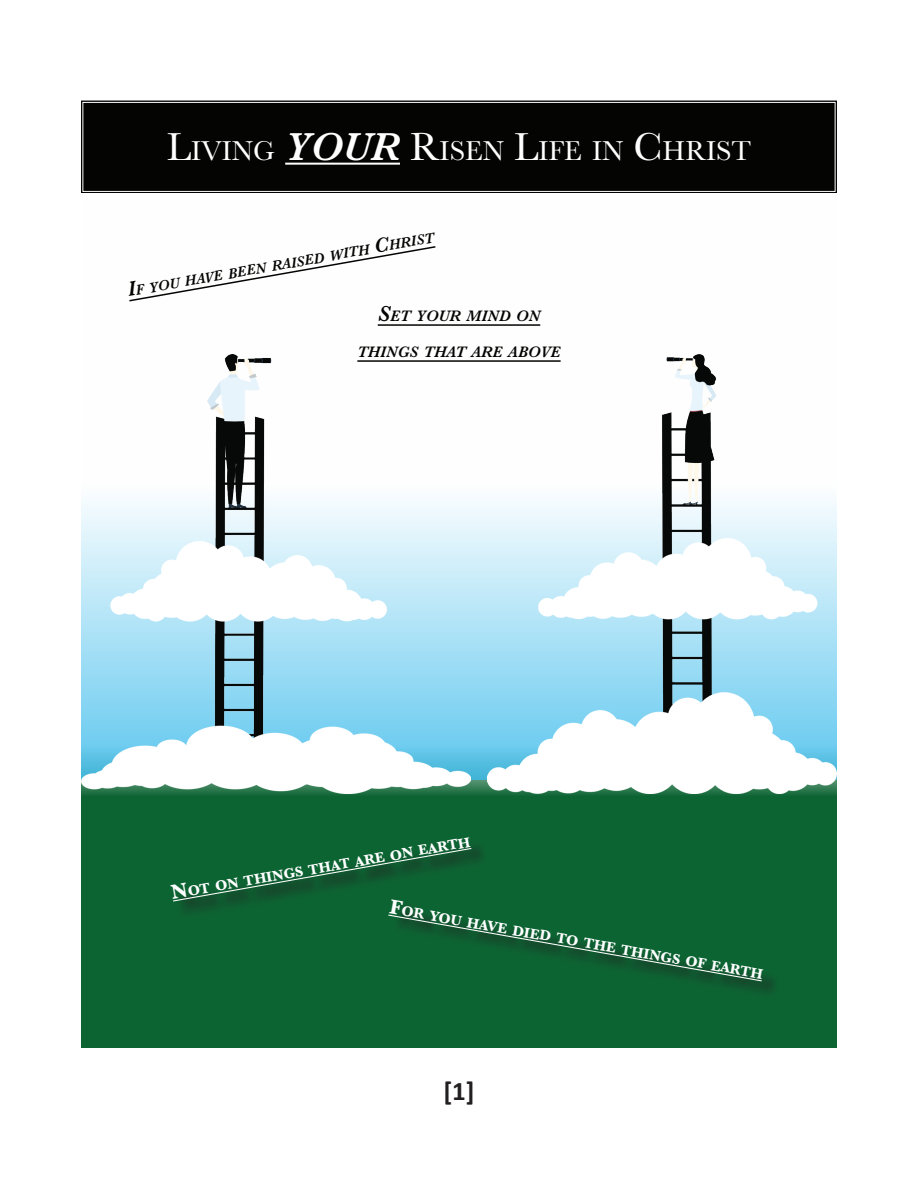
<style>
.page{position:relative;width:918px;height:1188px;background:#fff}
.page>*{position:absolute;margin:0;border:0;box-sizing:border-box;transform-origin:0 0}
.t1{font:28.35px "Baskerville";color:#fff}
.t2{font:700 27px "Calibri";color:#231f20}
.t3{font:italic 600 15.75px "Baskerville";color:#040503}
.t4{font:700 14.7px "Baskerville";color:#fff}
.t5{font:italic 600 14.7px "Baskerville";color:#040503}
.s1{font-size:40.5px}
.s2{font-weight:600;font-style:italic;font-size:40.5px}
.s3{font-size:21px}
.s4{font-size:22.5px}
</style>
<div class="page">
<div style="left:81px;top:723px;width:756px;height:325px;background:#0d6433"></div>
<div style="left:81px;top:188px;width:756px;height:592px;background:#fefefe"></div>
<svg style="left:173px;top:847px;width:300px;height:55px"></svg>
<svg style="left:129px;top:246px;width:307px;height:56px"></svg>
<svg style="left:388px;top:914px;width:375px;height:68px"></svg>
<hr style="left:378px;top:324px;width:162px;height:2px;background:#040503">
<hr style="left:357px;top:360px;width:204px;height:2px;background:#040503">
<img style="left:81px;top:355px;width:389px;height:438px">
<img style="left:488px;top:355px;width:349px;height:438px">
<div style="left:81px;top:100px;width:756px;height:93px;background:#040503"></div>
<div style="left:82px;top:102px;width:754px;height:90px;border:1px solid #fff"></div>
<h1 class="t1" style="left:167px;top:132px;width:586px"><span class="s1">L</span>IVING <span class="s2">YOUR</span> <span class="s1">R</span>ISEN <span class="s1">L</span>IFE IN <span class="s1">C</span>HRIST</h1>
<p class="t5" style="left:126px;top:282px;width:312px;rotate:-10deg"><span class="s3">I</span>F YOU HAVE BEEN RAISED WITH <span class="s3">C</span>HRIST</p>
<p class="t3" style="left:378px;top:305px;width:164px"><span class="s4">S</span>ET YOUR MIND ON</p>
<p class="t3" style="left:357px;top:341px;width:205px">THINGS THAT ARE ABOVE</p>
<p class="t4" style="left:170px;top:884px;width:304px;rotate:-10deg"><span class="s3">N</span>ot on thin gs that are on earth</p>
<p class="t4" style="left:391px;top:898px;width:381px;rotate:10deg"><span class="s3">F</span>or you have died to the thin gs of earth</p>
<h2 class="t2" style="left:443px;top:1074px;width:33px">[1]</h2>
</div>
